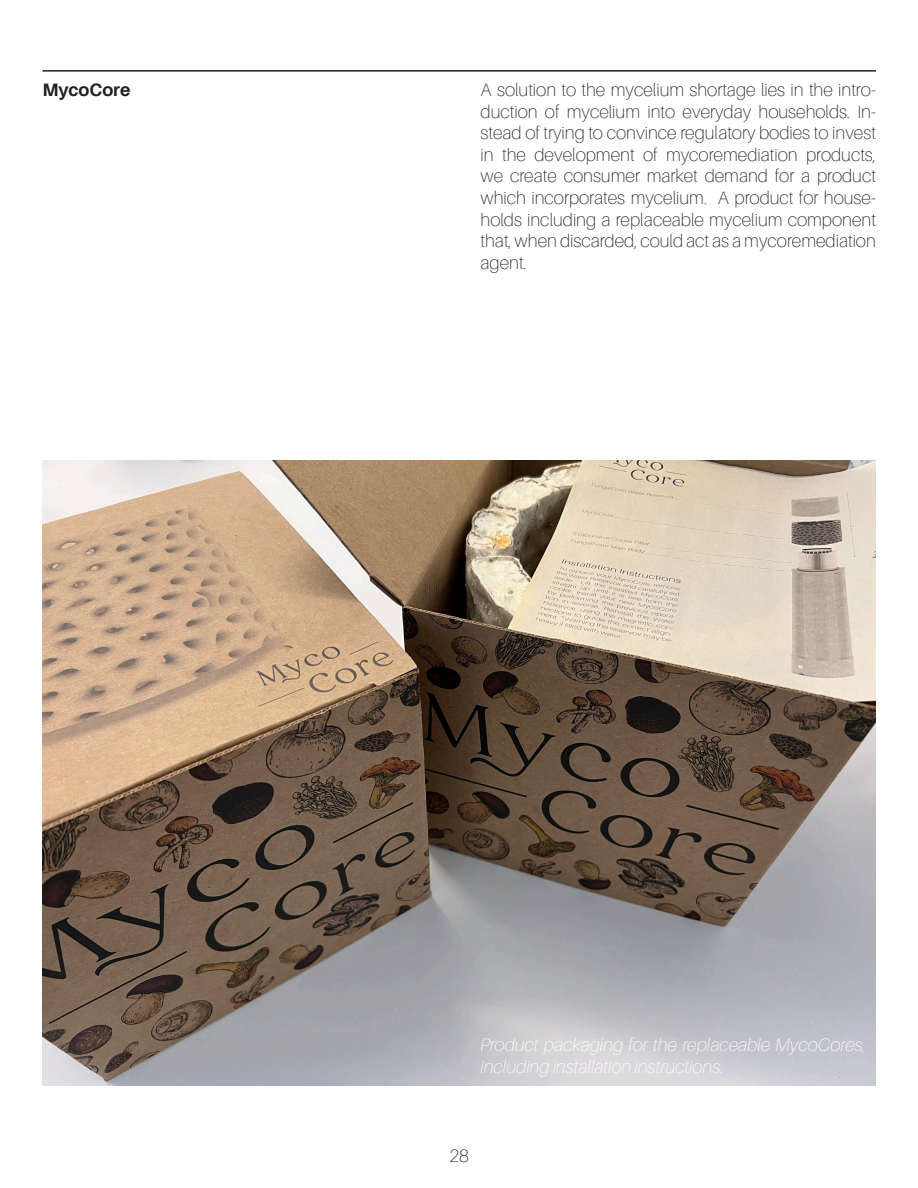
<style>
.page{position:relative;width:918px;height:1188px;background:#fff}
.page>*{position:absolute;margin:0;border:0;box-sizing:border-box;transform-origin:0 0}
.t1{font:100 18px/21.6px "Aileron";color:#231f20;text-align:justify}
.t2{font:italic 100 18px/21.6px "Aileron";color:#fff}
.t3{font:700 18px "Aileron";color:#231f20}
</style>
<div class="page">
<img style="left:42px;top:460px;width:834px;height:625px">
<hr style="left:42px;top:70px;width:834px;height:2px;background:#231f20">
<p class="t3" style="left:42px;top:80px;width:89px">MycoCore</p>
<p class="t1" style="left:481px;top:79px;width:397px">A solution to the mycelium shortage lies in the intro&shy;duction of mycelium into everyday households. In&shy;stead of trying to convince regulatory bodies to invest in the development of mycoremediation products, we create consumer market demand for a product which incorporates mycelium. A product for house&shy;holds including a replaceable mycelium component that, when discarded, could act as a mycoremediation agent.</p>
<p class="t2" style="left:481px;top:1034px;width:387px">Product packaging for the replaceable MycoCores, including installation instructions.</p>
<p class="t1" style="left:449px;top:1145px;width:21px">28</p>
</div>
